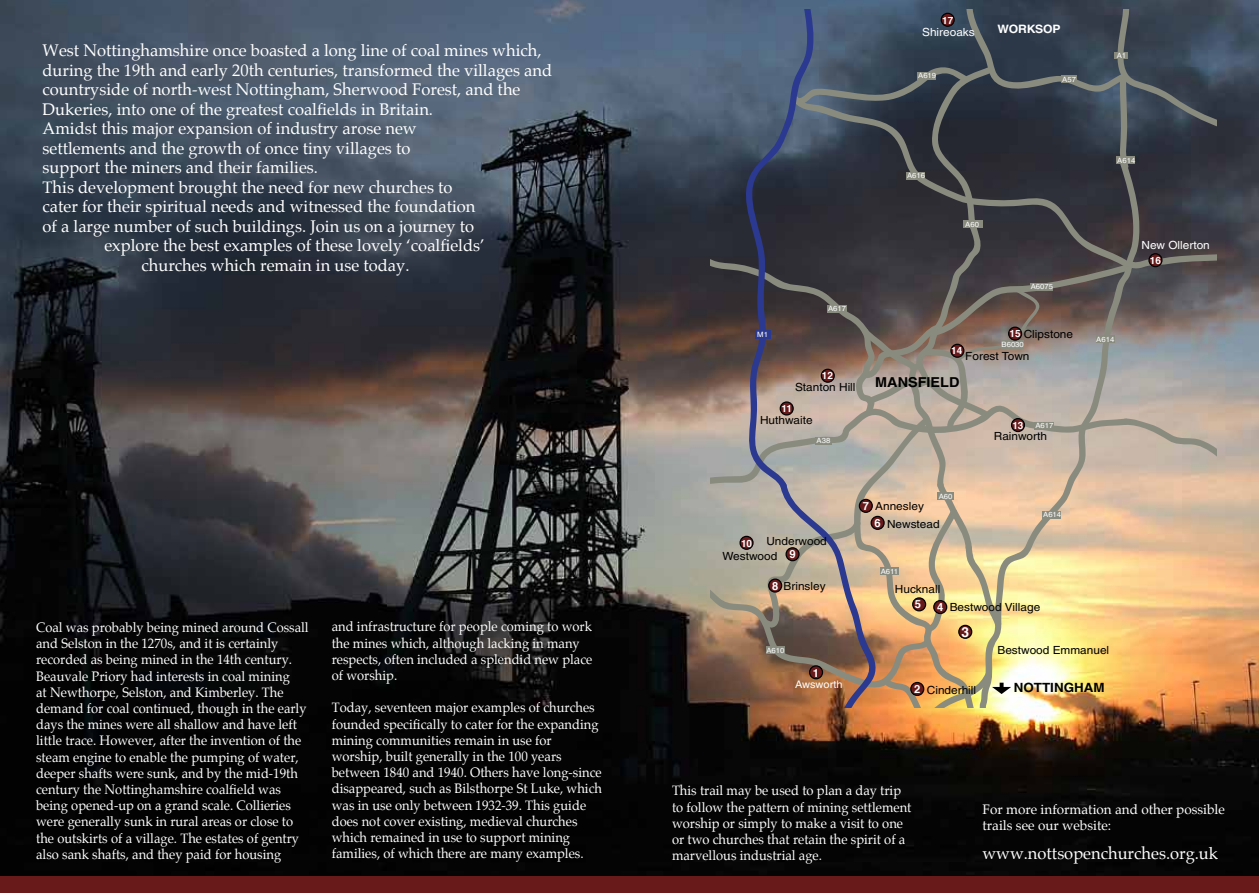
<style>
.page{position:relative;width:1259px;height:893px;background:#fff}
.page>*{position:absolute;margin:0;border:0;box-sizing:border-box;transform-origin:0 0}
.t1{font:16.5px "Palatino";color:#fff}
.t2{font:700 13.8px "Helvetica";color:#fff}
.t3{font:700 13.65px "Helvetica LT Std";color:#000;scale:1.05 1}
.t4{font:13.5px/16.2px "Palatino";color:#fff;scale:.96 1}
.t5{font:13.5px/16.2px "Palatino";color:#fff}
.t6{font:700 12.75px "Helvetica LT Std";color:#000;scale:1.05 1}
.t7{font:700 11.55px "Helvetica LT Std";letter-spacing:-.02em;color:#fff;scale:1.05 1}
.t8{font:11.25px/18.3px "Helvetica LT Std";color:#000;scale:1.05 1}
.t9{font:11.25px "Helvetica LT Std";color:#fff;scale:1.05 1}
.t10{font:700 11.25px "Helvetica";color:#fff}
.t11{font:10.35px "Helvetica LT Std";color:#fff;scale:1.05 1}
.t12{font:700 9.9px "Helvetica";color:#fff}
.t13{font:7.35px "Helvetica LT Std";color:#fff;scale:1.05 1}
</style>
<div class="page">
<img style="left:0;top:0;width:1259px;height:876px">
<img style="left:710px;top:10px;width:506px;height:697px">
<div style="left:880px;top:568px;width:18px;height:7px;background:#8a8b7f"></div>
<div style="left:809px;top:666px;width:13px;height:13px;background:#681a1b;border-radius:50%"></div>
<div style="left:809px;top:665px;width:14px;height:14px;border:1px solid #000;border-radius:50%"></div>
<div style="left:911px;top:682px;width:12px;height:13px;background:#681a1b;border-radius:50%"></div>
<div style="left:910px;top:682px;width:14px;height:14px;border:1px solid #000;border-radius:50%"></div>
<div style="left:959px;top:625px;width:12px;height:13px;background:#681a1b;border-radius:50%"></div>
<div style="left:958px;top:625px;width:14px;height:14px;border:1px solid #000;border-radius:50%"></div>
<div style="left:934px;top:601px;width:12px;height:12px;background:#681a1b;border-radius:50%"></div>
<div style="left:933px;top:600px;width:14px;height:14px;border:1px solid #000;border-radius:50%"></div>
<div style="left:912px;top:598px;width:13px;height:13px;background:#681a1b;border-radius:50%"></div>
<div style="left:912px;top:597px;width:14px;height:14px;border:1px solid #000;border-radius:50%"></div>
<div style="left:871px;top:516px;width:13px;height:13px;background:#681a1b;border-radius:50%"></div>
<div style="left:870px;top:516px;width:14px;height:14px;border:1px solid #000;border-radius:50%"></div>
<svg style="left:859px;top:499px;width:13px;height:13px"></svg>
<div style="left:858px;top:499px;width:15px;height:14px;border:1px solid #000;border-radius:50%"></div>
<svg style="left:769px;top:579px;width:12px;height:13px"></svg>
<div style="left:768px;top:578px;width:14px;height:15px;border:1px solid #000;border-radius:50%"></div>
<div style="left:786px;top:548px;width:13px;height:13px;background:#681a1b;border-radius:50%"></div>
<div style="left:785px;top:547px;width:14px;height:14px;border:1px solid #000;border-radius:50%"></div>
<div style="left:740px;top:536px;width:13px;height:13px;background:#681a1b;border-radius:50%"></div>
<div style="left:739px;top:536px;width:14px;height:14px;border:1px solid #000;border-radius:50%"></div>
<svg style="left:780px;top:402px;width:13px;height:13px"></svg>
<div style="left:779px;top:401px;width:15px;height:15px;border:1px solid #000;border-radius:50%"></div>
<div style="left:1011px;top:419px;width:13px;height:12px;background:#681a1b;border-radius:50%"></div>
<div style="left:1011px;top:418px;width:14px;height:14px;border:1px solid #000;border-radius:50%"></div>
<div style="left:951px;top:344px;width:13px;height:13px;background:#681a1b;border-radius:50%"></div>
<div style="left:950px;top:344px;width:14px;height:14px;border:1px solid #000;border-radius:50%"></div>
<div style="left:1008px;top:327px;width:13px;height:13px;background:#681a1b;border-radius:50%"></div>
<div style="left:1008px;top:327px;width:14px;height:14px;border:1px solid #000;border-radius:50%"></div>
<div style="left:1149px;top:254px;width:13px;height:13px;background:#681a1b;border-radius:50%"></div>
<div style="left:1148px;top:253px;width:14px;height:14px;border:1px solid #000;border-radius:50%"></div>
<svg style="left:821px;top:369px;width:13px;height:13px"></svg>
<div style="left:820px;top:369px;width:15px;height:14px;border:1px solid #000;border-radius:50%"></div>
<div style="left:941px;top:13px;width:13px;height:13px;background:#681a1b;border-radius:50%"></div>
<div style="left:940px;top:13px;width:14px;height:14px;border:1px solid #000;border-radius:50%"></div>
<div style="left:0;top:876px;width:1259px;height:17px;background:#681a1b"></div>
<p class="t1" style="left:43px;top:41px;width:500px">West Nottinghamshire once boasted a long line of coal mines which,</p>
<p class="t1" style="left:43px;top:60px;width:511px">during the 19th and early 20th centuries, transformed the villages and</p>
<p class="t1" style="left:43px;top:80px;width:479px">countryside of north-west Nottingham, Sherwood Forest, and the</p>
<p class="t1" style="left:43px;top:99px;width:392px">Dukeries, into one of the greatest coalfields in Britain.</p>
<p class="t1" style="left:43px;top:119px;width:376px">Amidst this major expansion of industry arose new</p>
<p class="t1" style="left:43px;top:138px;width:369px">settlements and the growth of once tiny villages to</p>
<p class="t1" style="left:43px;top:158px;width:277px">support the miners and their families.</p>
<p class="t1" style="left:43px;top:177px;width:411px">This development brought the need for new churches to</p>
<p class="t1" style="left:43px;top:197px;width:434px">cater for their spiritual needs and witnessed the foundation</p>
<p class="t1" style="left:43px;top:216px;width:433px">of a large number of such buildings. Join us on a journey to</p>
<p class="t1" style="left:104px;top:236px;width:382px">explore the best examples of these lovely ‘coalfields’</p>
<p class="t1" style="left:142px;top:255px;width:269px">churches which remain in use today.</p>
<p class="t4" style="left:36px;top:619px;width:285px">Coal was probably being mined around Cossall and Selston in the 1270s, and it is certainly recorded as being mined in the 14th century.<br>Beauvale Priory had interests in coal mining<br>at Newthorpe, Selston, and Kimberley. The demand for coal continued, though in the early days the mines were all shallow and have left little trace. However, after the invention of the steam engine to enable the pumping of water, deeper shafts were sunk, and by the mid-19th century the Nottinghamshire coalfield was being opened-up on a grand scale. Collieries were generally sunk in rural areas or close to the outskirts of a village. The estates of gentry also sank shafts, and they paid for housing</p>
<p class="t4" style="left:332px;top:619px;width:273px">and infrastructure for people coming to work the mines which, although lacking in many respects, often included a splendid new place of worship.</p>
<p class="t4" style="left:332px;top:700px;width:283px">Today, seventeen major examples of churches founded specifically to cater for the expanding mining communities remain in use for worship, built generally in the 100 years between 1840 and 1940. Others have long-since disappeared, such as Bilsthorpe St Luke, which was in use only between 1932-39. This guide does not cover existing, medieval churches which remained in use to support mining families, of which there are many examples.</p>
<p class="t12" style="left:942px;top:12px;width:13px">17</p>
<p class="t9" style="left:922px;top:26px;width:52px">Shireoaks</p>
<p class="t13" style="left:918px;top:72px;width:19px">A619</p>
<p class="t7" style="left:997px;top:21px;width:62px">WORKSOP</p>
<p class="t13" style="left:1062px;top:75px;width:15px">A57</p>
<p class="t13" style="left:1116px;top:51px;width:10px">A1</p>
<p class="t13" style="left:907px;top:172px;width:19px">A616</p>
<p class="t13" style="left:965px;top:220px;width:15px">A60</p>
<p class="t13" style="left:757px;top:330px;width:12px">M1</p>
<p class="t13" style="left:828px;top:304px;width:19px">A617</p>
<p class="t12" style="left:822px;top:368px;width:13px">12</p>
<p class="t8" style="left:795px;top:378px;width:59px">Stanton Hill</p>
<p class="t12" style="left:781px;top:401px;width:12px">11</p>
<p class="t8" style="left:760px;top:411px;width:52px">Huthwaite</p>
<p class="t13" style="left:816px;top:436px;width:15px">A38</p>
<p class="t13" style="left:1030px;top:282px;width:23px">A6075</p>
<p class="t8" style="left:1023px;top:324px;width:48px">Clipstone</p>
<p class="t12" style="left:1009px;top:326px;width:13px">15</p>
<p class="t13" style="left:1001px;top:340px;width:23px">B6030</p>
<p class="t12" style="left:951px;top:343px;width:13px">14</p>
<p class="t8" style="left:965px;top:347px;width:63px">Forest Town</p>
<p class="t3" style="left:875px;top:374px;width:82px">MANSFIELD</p>
<p class="t12" style="left:1012px;top:417px;width:13px">13</p>
<p class="t13" style="left:1035px;top:421px;width:19px">A617</p>
<p class="t8" style="left:993px;top:427px;width:52px">Rainworth</p>
<p class="t13" style="left:1117px;top:156px;width:19px">A614</p>
<p class="t9" style="left:1141px;top:238px;width:67px">New Ollerton</p>
<p class="t13" style="left:1096px;top:335px;width:19px">A614</p>
<p class="t12" style="left:1150px;top:252px;width:13px">16</p>
<p class="t12" style="left:741px;top:535px;width:13px">10</p>
<p class="t8" style="left:766px;top:532px;width:59px">Underwood</p>
<p class="t8" style="left:722px;top:547px;width:54px">Westwood</p>
<p class="t10" style="left:789px;top:545px;width:8px">9</p>
<p class="t10" style="left:772px;top:577px;width:8px">8</p>
<p class="t8" style="left:783px;top:577px;width:42px">Brinsley</p>
<p class="t13" style="left:766px;top:646px;width:19px">A610</p>
<p class="t10" style="left:813px;top:663px;width:8px">1</p>
<p class="t11" style="left:795px;top:679px;width:47px">Awsworth</p>
<p class="t13" style="left:938px;top:492px;width:15px">A60</p>
<p class="t8" style="left:887px;top:496px;width:52px;text-indent:-12px">Annesley<br>Newstead</p>
<p class="t10" style="left:862px;top:497px;width:8px">7</p>
<p class="t10" style="left:874px;top:514px;width:8px">6</p>
<p class="t13" style="left:880px;top:567px;width:18px">A611</p>
<p class="t8" style="left:895px;top:580px;width:45px">Hucknall</p>
<p class="t13" style="left:1043px;top:510px;width:19px">A614</p>
<p class="t10" style="left:915px;top:595px;width:8px">5</p>
<p class="t8" style="left:949px;top:598px;width:88px">Bestwood Village</p>
<p class="t8" style="left:997px;top:641px;width:108px">Bestwood Emmanuel</p>
<p class="t8" style="left:927px;top:680px;width:48px">Cinderhill</p>
<p class="t10" style="left:937px;top:598px;width:8px">4</p>
<p class="t2" style="left:961px;top:621px;width:9px">3</p>
<p class="t6" style="left:1013px;top:680px;width:88px">NOTTINGHAM</p>
<p class="t10" style="left:914px;top:680px;width:8px">2</p>
<p class="t4" style="left:672px;top:783px;width:251px">This trail may be used to plan a day trip to follow the pattern of mining settlement worship or simply to make a visit to one or two churches that retain the spirit of a marvellous industrial age.</p>
<p class="t5" style="left:982px;top:801px;width:244px">For more information and other possible trails see our website:</p>
<p class="t1" style="left:982px;top:843px;width:237px">www.nottsopenchurches.org.uk</p>
</div>
